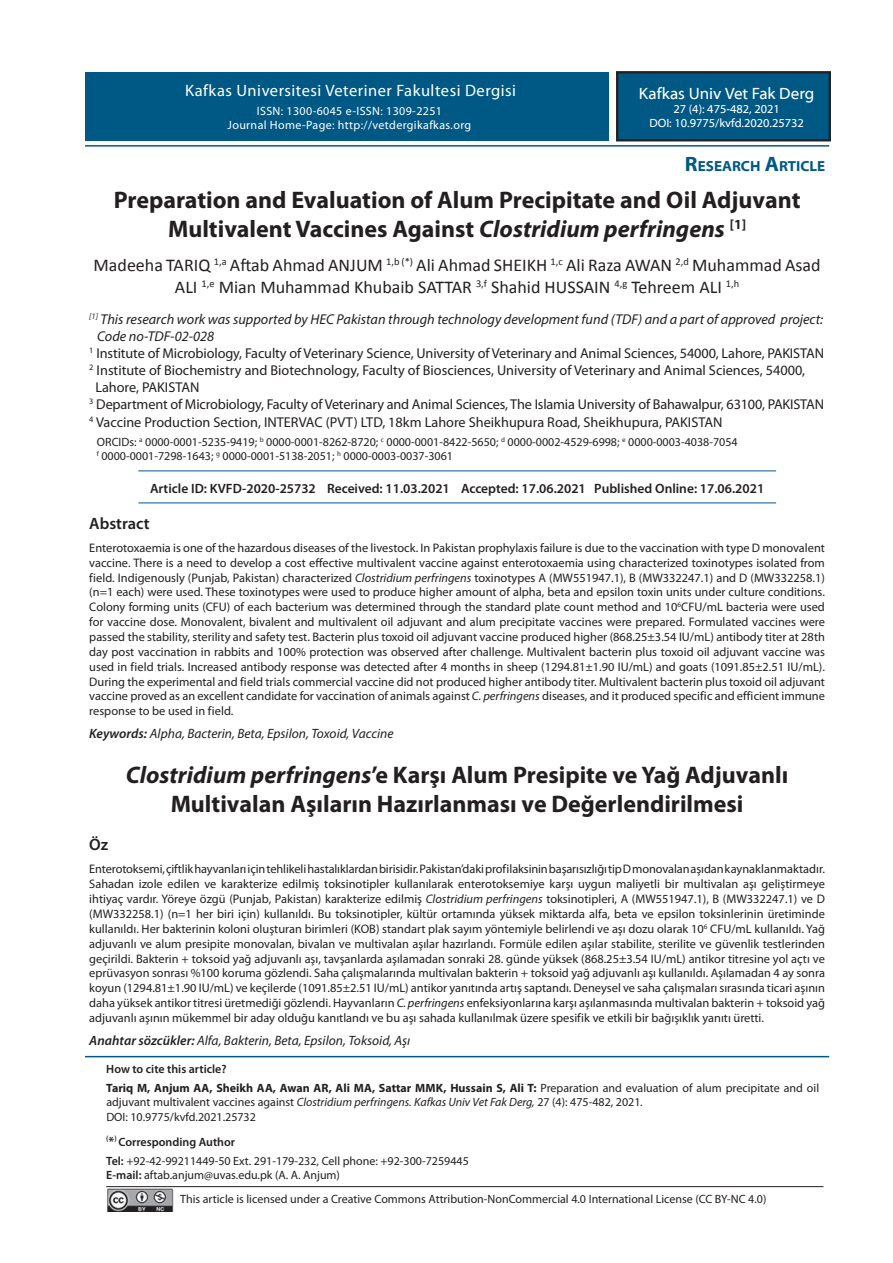
<style>
.page{position:relative;width:893px;height:1263px;background:#fff}
.page>*{position:absolute;margin:0;border:0;box-sizing:border-box;transform-origin:0 0}
.t1{font:700 24px/28.8px "Myriad Pro";color:#231f20;text-align:center}
.t2{font:18px/21.6px "Calibri";color:#231f20;text-align:center}
.t3{font:16.5px "Myriad Pro";letter-spacing:.03em;color:#fff}
.t4{font:16.5px "Myriad Web Pro";color:#fff}
.t5{font:600 16.5px "Myriad Pro";color:#231f20}
.t6{font:700 14.7px "Myriad Web Pro";color:#005984}
.t7{font:14.25px "Myriad Pro";letter-spacing:-.01em;color:#231f20}
.t8{font:italic 14.25px "Myriad Pro";color:#231f20}
.t9{font:italic 13.5px "Myriad Pro";color:#231f20}
.t10{font:600 13.5px "Myriad Pro";color:#231f20}
.t11{font:12.3px/14.9px "Myriad Pro";color:#231f20;text-align:justify}
.t12{font:12px/14.4px "Myriad Pro";color:#231f20}
.t13{font:700 12px/18.6px "Myriad Pro";color:#231f20}
.t14{font:12px/14.2px "Myriad Pro";letter-spacing:.03em;color:#fff;text-align:center}
.t15{font:12px/14.4px "Myriad Web Pro";color:#fff;text-align:center}
.s1{font-size:21px}
.s2{font-style:italic}
.s3{font-weight:600}
.s4{font-weight:400}
.s5{font-weight:600;font-size:13.5px}
</style>
<div class="page">
<hr style="left:85px;top:1056px;width:744px;height:1px;background:#005984">
<hr style="left:85px;top:145px;width:744px;height:2px;background:#005984">
<hr style="left:138px;top:471px;width:638px;height:1px;background:#005984">
<hr style="left:138px;top:503px;width:638px;height:1px;background:#005984">
<div style="left:616px;top:71px;width:215px;height:70px;background:#005984"></div>
<div style="left:617px;top:72px;width:213px;height:69px;border:1px solid #231f20"></div>
<div style="left:618px;top:73px;width:211px;height:67px;border:1px solid #231f20"></div>
<div style="left:86px;top:72px;width:523px;height:68px;background:#005984"></div>
<img style="left:107px;top:1188px;width:67px;height:23px">
<hr style="left:106px;top:1186px;width:717px;height:1px;background:#231f20">
<h3 class="t3" style="left:185px;top:80px;width:332px">Kafkas Universitesi Veteriner Fakultesi Dergisi</h3>
<p class="t14" style="left:228px;top:103px;width:245px">ISSN: 1300-6045 e-ISSN: 1309-2251<br>Journal Home-Page: http://vetdergikafkas.org</p>
<h3 class="t4" style="left:639px;top:84px;width:177px">Kafkas Univ Vet Fak Derg</h3>
<p class="t15" style="left:649px;top:102px;width:156px">27 (4): 475-482, 2021<br>DOI: 10.9775/kvfd.2020.25732</p>
<p class="t6" style="left:685px;top:158px;width:142px"><span class="s1">R</span>ESEARCH <span class="s1">A</span>RTICLE</p>
<h1 class="t1" style="left:114px;top:186px;width:688px">Preparation and Evaluation of Alum Precipitate and Oil Adjuvant<br>Multivalent Vaccines Against <span class="s2">Clostridium perfringens</span> <sup>[1]</sup></h1>
<h2 class="t2" style="left:94px;top:254px;width:729px">Madeeha TARIQ <sup>1,a</sup> Aftab Ahmad ANJUM <sup>1,b</sup> <sup>(*)</sup> Ali Ahmad SHEIKH <sup>1,c</sup> Ali Raza AWAN <sup>2,d</sup> Muhammad Asad<br>ALI <sup>1,e</sup> Mian Muhammad Khubaib SATTAR <sup>3,f</sup> Shahid HUSSAIN <sup>4,g</sup> Tehreem ALI <sup>1,h</sup></h2>
<p class="t8" style="left:89px;top:310px;width:735px"><sup>[1]</sup> This research work was supported by HEC Pakistan through technology development fund (TDF) and a part of approved project:</p>
<p class="t8" style="left:97px;top:327px;width:119px">Code no-TDF-02-028</p>
<p class="t7" style="left:89px;top:344px;width:736px"><sup>1</sup> Institute of Microbiology, Faculty of Veterinary Science, University of Veterinary and Animal Sciences, 54000, Lahore, PAKISTAN</p>
<p class="t7" style="left:89px;top:361px;width:717px"><sup>2</sup> Institute of Biochemistry and Biotechnology, Faculty of Biosciences, University of Veterinary and Animal Sciences, 54000,</p>
<p class="t7" style="left:95px;top:378px;width:106px">Lahore, PAKISTAN</p>
<p class="t7" style="left:89px;top:395px;width:736px"><sup>3</sup> Department of Microbiology, Faculty of Veterinary and Animal Sciences, The Islamia University of Bahawalpur, 63100, PAKISTAN</p>
<p class="t7" style="left:89px;top:413px;width:635px"><sup>4</sup> Vaccine Production Section, INTERVAC (PVT) LTD, 18km Lahore Sheikhupura Road, Sheikhupura, PAKISTAN</p>
<p class="t12" style="left:97px;top:434px;width:642px">ORCIDs: <sup>a</sup> 0000-0001-5235-9419; <sup>b</sup> 0000-0001-8262-8720; <sup>c</sup> 0000-0001-8422-5650; <sup>d</sup> 0000-0002-4529-6998; <sup>e</sup> 0000-0003-4038-7054 <sup>f</sup> 0000-0001-7298-1643; <sup>g</sup> 0000-0001-5138-2051; <sup>h</sup> 0000-0003-0037-3061</p>
<p class="t10" style="left:150px;top:479px;width:616px">Article ID: KVFD-2020-25732 Received: 11.03.2021 Accepted: 17.06.2021 Published Online: 17.06.2021</p>
<h3 class="t5" style="left:89px;top:512px;width:62px">Abstract</h3>
<p class="t11" style="left:89px;top:540px;width:737px">Enterotoxaemia is one of the hazardous diseases of the livestock. In Pakistan prophylaxis failure is due to the vaccination with type D monovalent vaccine. There is a need to develop a cost effective multivalent vaccine against enterotoxaemia using characterized toxinotypes isolated from field. Indigenously (Punjab, Pakistan) characterized <span class="s2">Clostridium perfringens</span> toxinotypes A (MW551947.1), B (MW332247.1) and D (MW332258.1) (n=1 each) were used. These toxinotypes were used to produce higher amount of alpha, beta and epsilon toxin units under culture conditions.<br>Colony forming units (CFU) of each bacterium was determined through the standard plate count method and 10<sup>6</sup>CFU/mL bacteria were used for vaccine dose. Monovalent, bivalent and multivalent oil adjuvant and alum precipitate vaccines were prepared. Formulated vaccines were passed the stability, sterility and safety test. Bacterin plus toxoid oil adjuvant vaccine produced higher (868.25±3.54 IU/mL) antibody titer at 28th day post vaccination in rabbits and 100% protection was observed after challenge. Multivalent bacterin plus toxoid oil adjuvant vaccine was used in field trials. Increased antibody response was detected after 4 months in sheep (1294.81±1.90 IU/mL) and goats (1091.85±2.51 IU/mL).<br>During the experimental and field trials commercial vaccine did not produced higher antibody titer. Multivalent bacterin plus toxoid oil adjuvant vaccine proved as an excellent candidate for vaccination of animals against <span class="s2">C. perfringens</span> diseases, and it produced specific and efficient immune response to be used in field.</p>
<p class="t9" style="left:89px;top:725px;width:306px"><span class="s3">Keywords:</span> Alpha, Bacterin, Beta, Epsilon, Toxoid, Vaccine</p>
<h1 class="t1" style="left:126px;top:761px;width:664px"><span class="s2">Clostridium perfringens</span>’e Karşı Alum Presipite ve Yağ Adjuvanlı<br>Multivalan Aşıların Hazırlanması ve Değerlendirilmesi</h1>
<h3 class="t5" style="left:89px;top:834px;width:20px">Öz</h3>
<p class="t11" style="left:89px;top:862px;width:737px">Enterotoksemi, çiftlik hayvanları için tehlikeli hastalıklardan birisidir. Pakistan’daki profilaksinin başarısızlığı tip D monovalan aşıdan kaynaklanmaktadır.<br>Sahadan izole edilen ve karakterize edilmiş toksinotipler kullanılarak enterotoksemiye karşı uygun maliyetli bir multivalan aşı geliştirmeye ihtiyaç vardır. Yöreye özgü (Punjab, Pakistan) karakterize edilmiş <span class="s2">Clostridium perfringens</span> toksinotipleri, A (MW551947.1), B (MW332247.1) ve D (MW332258.1) (n=1 her biri için) kullanıldı. Bu toksinotipler, kültür ortamında yüksek miktarda alfa, beta ve epsilon toksinlerinin üretiminde kullanıldı. Her bakterinin koloni oluşturan birimleri (KOB) standart plak sayım yöntemiyle belirlendi ve aşı dozu olarak 10<sup>6</sup> CFU/mL kullanıldı. Yağ adjuvanlı ve alum presipite monovalan, bivalan ve multivalan aşılar hazırlandı. Formüle edilen aşılar stabilite, sterilite ve güvenlik testlerinden geçirildi. Bakterin + toksoid yağ adjuvanlı aşı, tavşanlarda aşılamadan sonraki 28. günde yüksek (868.25±3.54 IU/mL) antikor titresine yol açtı ve eprüvasyon sonrası %100 koruma gözlendi. Saha çalışmalarında multivalan bakterin + toksoid yağ adjuvanlı aşı kullanıldı. Aşılamadan 4 ay sonra koyun (1294.81±1.90 IU/mL) ve keçilerde (1091.85±2.51 IU/mL) antikor yanıtında artış saptandı. Deneysel ve saha çalışmaları sırasında ticari aşının daha yüksek antikor titresi üretmediği gözlendi. Hayvanların <span class="s2">C. perfringens</span> enfeksiyonlarına karşı aşılanmasında multivalan bakterin + toksoid yağ adjuvanlı aşının mükemmel bir aday olduğu kanıtlandı ve bu aşı sahada kullanılmak üzere spesifik ve etkili bir bağışıklık yanıtı üretti.</p>
<p class="t9" style="left:89px;top:1032px;width:323px"><span class="s3">Anahtar sözcükler:</span> Alfa, Bakterin, Beta, Epsilon, Toksoid, Aşı</p>
<p class="t13" style="left:106px;top:1060px;width:714px"><span class="s3">How to cite this article?<br></span>Tariq M, Anjum AA, Sheikh AA, Awan AR, Ali MA, Sattar MMK, Hussain S, Ali T: <span class="s4">Preparation and evaluation of alum precipitate and oil</span></p>
<p class="t12" style="left:106px;top:1095px;width:538px">adjuvant multivalent vaccines against <span class="s2">Clostridium perfringens. Kafkas Univ Vet Fak Derg,</span> 27 (4): 475-482, 2021<span class="s2">.<br></span>DOI: 10.9775/kvfd.2021.25732</p>
<p class="t12" style="left:106px;top:1132px;width:364px;line-height:18.6px"><sup>(</sup><span class="s5">*</span><sup>)</sup> <span class="s3">Corresponding Author<br>Tel:</span> +92-42-99211449-50 Ext. 291-179-232, Cell phone: +92-300-7259445</p>
<p class="t12" style="left:106px;top:1167px;width:235px"><span class="s3">E-mail:</span> aftab.anjum@uvas.edu.pk (A. A. Anjum)</p>
<p class="t12" style="left:180px;top:1191px;width:588px">This article is licensed under a Creative Commons Attribution-NonCommercial 4.0 International License (CC BY-NC 4.0)</p>
</div>
